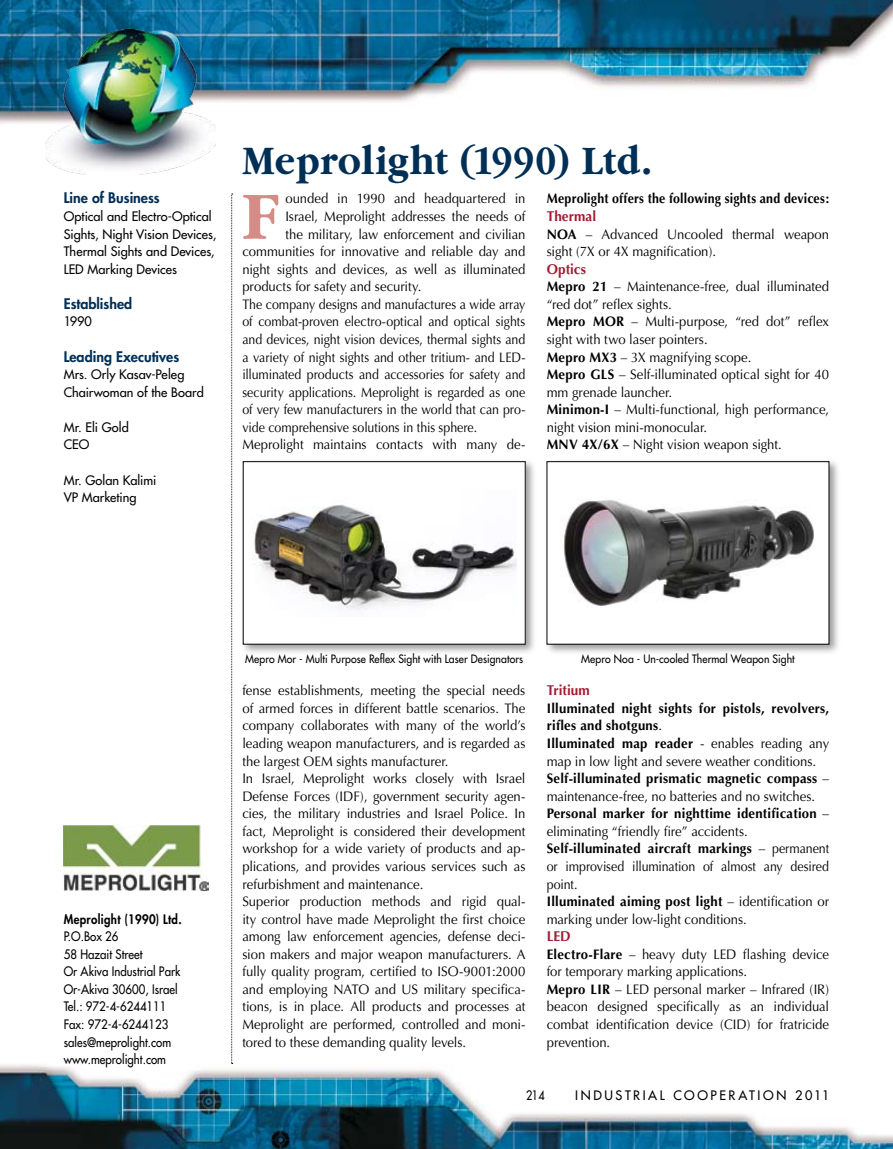
<style>
.page{position:relative;width:893px;height:1149px;background:#fff}
.page>*{position:absolute;margin:0;border:0;box-sizing:border-box;transform-origin:0 0}
.t1{font:700 70.2px "Garamond";color:#d68c86;scale:.95 1}
.t2{font:700 42px "Garamond";letter-spacing:.015em;color:#002f56;scale:.9 1}
.t3{font:800 14.25px "Futura";color:#002f56}
.t4{font:700 14.25px "Optima";letter-spacing:.005em;color:#a41a32;scale:.95 1}
.t5{font:13.8px/17.5px "Optima";letter-spacing:-.005em;color:#000;scale:.95 1}
.t6{font:13.8px "Optima";letter-spacing:-.005em;color:#000;scale:.9 1}
.t7{font:700 13.8px "Optima";letter-spacing:.015em;color:#000;scale:.9 1}
.t8{font:12.75px/17.5px "Futura";color:#000}
.t9{font:12.75px/17.5px "Futura";color:#000;scale:.9 1}
.t10{font:12.75px "Futura";letter-spacing:.2em;color:#000}
.t11{font:800 12.75px "Futura";letter-spacing:.03em;color:#000;scale:.9 1}
.t12{font:12.75px "Futura";color:#000;scale:.85 1}
.t13{font:11.25px "Futura";letter-spacing:.01em;color:#000;scale:.93 1}
.s1{font-weight:700}
</style>
<div class="page">
<img style="left:0;top:1063px;width:893px;height:85px">
<img style="left:0;top:0;width:893px;height:146px">
<img style="left:46px;top:29px;width:170px;height:146px">
<svg style="left:231px;top:193px;width:2px;height:870px"></svg>
<div style="left:239px;top:457px;width:298px;height:199px;background:#000;opacity:.4"></div>
<div style="left:243px;top:461px;width:282px;height:183px;background:#fff"></div>
<img style="left:253px;top:505px;width:263px;height:106px">
<div style="left:243px;top:461px;width:282px;height:183px;border:1px solid #000"></div>
<div style="left:543px;top:457px;width:298px;height:199px;background:#000;opacity:.4"></div>
<div style="left:547px;top:461px;width:282px;height:183px;background:#fff"></div>
<img style="left:560px;top:500px;width:254px;height:106px">
<div style="left:547px;top:461px;width:282px;height:183px;border:1px solid #000"></div>
<img style="left:64px;top:825px;width:144px;height:64px">
<p class="t3" style="left:64px;top:189px;width:98px">Line of Business</p>
<p class="t8" style="left:64px;top:207px;width:154px">Optical and Electro-Optical<br>Sights, Night Vision Devices,<br>Thermal Sights and Devices,<br>LED Marking Devices</p>
<p class="t3" style="left:64px;top:294px;width:70px">Established</p>
<p class="t8" style="left:64px;top:313px;width:30px">1990</p>
<p class="t3" style="left:64px;top:346px;width:117px">Leading Executives</p>
<p class="t8" style="left:64px;top:365px;width:141px">Mrs. Orly Kasav-Peleg<br>Chairwoman of the Board</p>
<p class="t8" style="left:64px;top:418px;width:66px">Mr. Eli Gold<br>CEO</p>
<p class="t8" style="left:64px;top:471px;width:94px">Mr. Golan Kalimi<br>VP Marketing</p>
<h2 class="t2" style="left:242px;top:138px;width:457px">Meprolight (1990) Ltd.</h2>
<h1 class="t1" style="left:242px;top:177px;width:41px">F</h1>
<p class="t5" style="left:285px;top:190px;width:254px">ounded in 1990 and headquartered in</p>
<p class="t7" style="left:547px;top:191px;width:315px">Meprolight offers the following sights and devices:</p>
<p class="t4" style="left:547px;top:208px;width:54px">Thermal</p>
<p class="t5" style="left:547px;top:225px;width:299px"><span class="s1">NOA</span> – Advanced Uncooled thermal weapon sight (7X or 4X magnification).</p>
<p class="t4" style="left:547px;top:260px;width:43px">Optics</p>
<p class="t5" style="left:547px;top:278px;width:299px"><span class="s1">Mepro 21</span> – Maintenance-free, dual illuminated “red dot” reflex sights.<br><span class="s1">Mepro MOR</span> – Multi-purpose, “red dot” reflex sight with two laser pointers.<br><span class="s1">Mepro MX3</span> – 3X magnifying scope.<br><span class="s1">Mepro GLS</span> – Self-illuminated optical sight for 40 mm grenade launcher.<br><span class="s1">Minimon-I</span> – Multi-functional, high performance, night vision mini-monocular.<br><span class="s1">MNV 4X/6X</span> – Night vision weapon sight.</p>
<p class="t5" style="left:285px;top:208px;width:254px">Israel, Meprolight addresses the needs of</p>
<p class="t5" style="left:285px;top:225px;width:254px">the military, law enforcement and civilian</p>
<p class="t5" style="left:242px;top:243px;width:299px">communities for innovative and reliable day and</p>
<p class="t5" style="left:242px;top:260px;width:299px">night sights and devices, as well as illuminated</p>
<p class="t5" style="left:242px;top:278px;width:190px">products for safety and security.</p>
<p class="t6" style="left:242px;top:296px;width:316px">The company designs and manufactures a wide array</p>
<p class="t6" style="left:242px;top:313px;width:316px">of combat-proven electro-optical and optical sights</p>
<p class="t6" style="left:242px;top:331px;width:316px">and devices, night vision devices, thermal sights and</p>
<p class="t6" style="left:242px;top:349px;width:316px">a variety of night sights and other tritium- and LED-</p>
<p class="t6" style="left:242px;top:366px;width:316px">illuminated products and accessories for safety and</p>
<p class="t6" style="left:242px;top:384px;width:316px">security applications. Meprolight is regarded as one</p>
<p class="t6" style="left:242px;top:401px;width:316px">of very few manufacturers in the world that can pro-</p>
<p class="t6" style="left:242px;top:419px;width:262px">vide comprehensive solutions in this sphere.</p>
<p class="t5" style="left:242px;top:436px;width:299px">Meprolight maintains contacts with many de-</p>
<p class="t11" style="left:64px;top:910px;width:133px">Meprolight (1990) Ltd.</p>
<p class="t9" style="left:64px;top:927px;width:131px">P.O.Box 26<br>58 Hazait Street<br>Or Akiva Industrial Park<br>Or-Akiva 30600, Israel<br>Tel.: 972-4-6244111<br>Fax: 972-4-6244123 sales@meprolight.com www.meprolight.com</p>
<p class="t13" style="left:245px;top:651px;width:300px">Mepro Mor - Multi Purpose Reflex Sight with Laser Designators</p>
<p class="t13" style="left:581px;top:651px;width:231px">Mepro Noa - Un-cooled Thermal Weapon Sight</p>
<p class="t5" style="left:242px;top:681px;width:299px">fense establishments, meeting the special needs of armed forces in different battle scenarios. The company collaborates with many of the world’s leading weapon manufacturers, and is regarded as the largest OEM sights manufacturer.<br>In Israel, Meprolight works closely with Israel Defense Forces (IDF), government security agen&shy;cies, the military industries and Israel Police. In fact, Meprolight is considered their development workshop for a wide variety of products and ap&shy;plications, and provides various services such as refurbishment and maintenance.<br>Superior production methods and rigid qual&shy;ity control have made Meprolight the first choice among law enforcement agencies, defense deci&shy;sion makers and major weapon manufacturers. A fully quality program, certified to ISO-9001:2000 and employing NATO and US military specifica&shy;tions, is in place. All products and processes at Meprolight are performed, controlled and moni&shy;tored to these demanding quality levels.</p>
<p class="t4" style="left:547px;top:682px;width:47px">Tritium</p>
<p class="t5" style="left:547px;top:699px;width:299px"><span class="s1">Illuminated night sights for pistols, revolvers, rifles and shotguns</span>.<br><span class="s1">Illuminated map reader</span> - enables reading any map in low light and severe weather conditions.<br><span class="s1">Self-illuminated prismatic magnetic compass</span> – maintenance-free, no batteries and no switches.<br><span class="s1">Personal marker for nighttime identification</span> – eliminating “friendly fire” accidents.<br><span class="s1">Self-illuminated aircraft markings</span> – permanent or improvised illumination of almost any desired point.<br><span class="s1">Illuminated aiming post light</span> – identification or marking under low-light conditions.</p>
<p class="t4" style="left:547px;top:927px;width:27px">LED</p>
<p class="t5" style="left:547px;top:945px;width:299px"><span class="s1">Electro-Flare</span> – heavy duty LED flashing device for temporary marking applications.<br><span class="s1">Mepro LIR</span> – LED personal marker – Infrared (IR) beacon designed specifically as an individual combat identification device (CID) for fratricide prevention.</p>
<p class="t12" style="left:526px;top:1086px;width:23px">214</p>
<p class="t10" style="left:575px;top:1086px;width:256px">INDUSTRIAL COOPERATION 2011</p>
</div>
